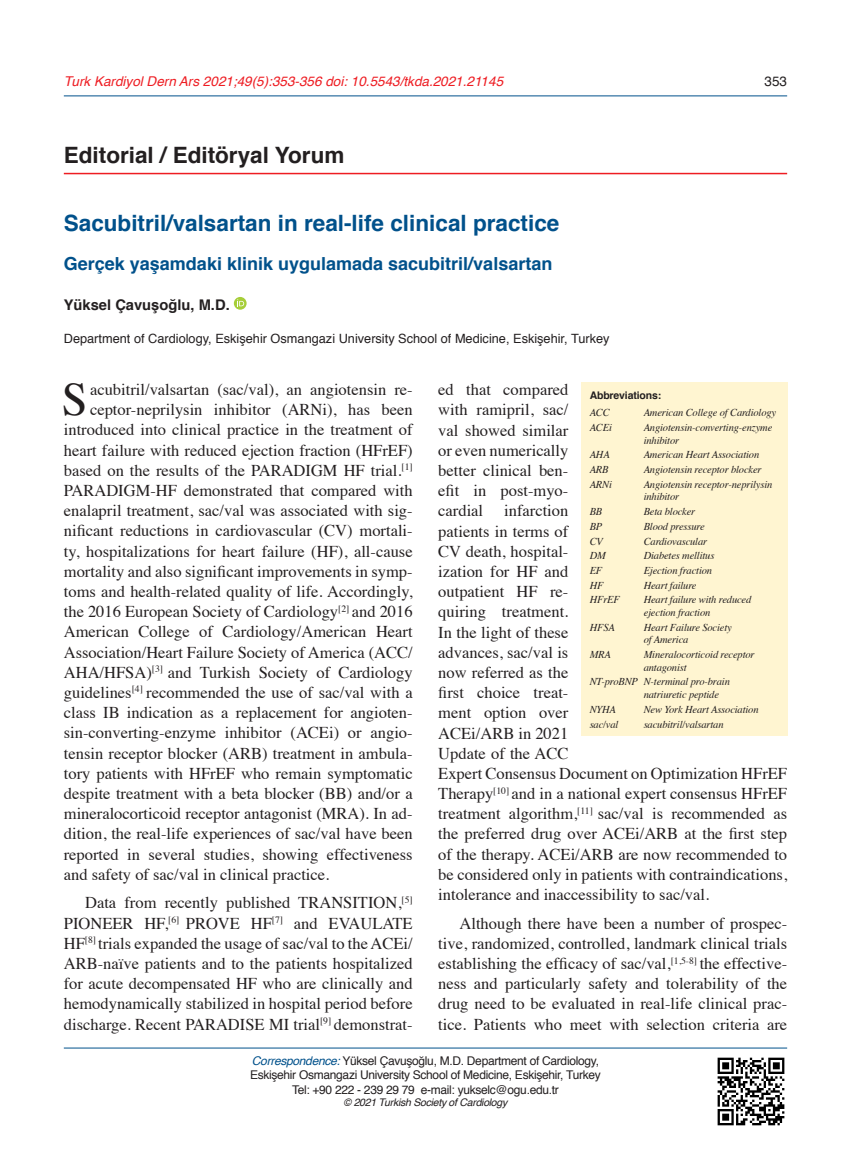
<style>
.page{position:relative;width:851px;height:1170px;background:#fff}
.page>*{position:absolute;margin:0;border:0;box-sizing:border-box;transform-origin:0 0}
.t1{font:46.5px "Times";color:#231f20}
.t2{font:700 22.5px "Helvetica";color:#01518b}
.t3{font:700 22.5px "Helvetica";color:#231f20}
.t4{font:700 18px "Helvetica";color:#01518b}
.t5{font:16.5px/20.2px "Times";color:#231f20;text-align:justify}
.t6{font:700 14.7px "Helvetica";color:#231f20}
.t7{font:italic 13.5px "Helvetica";color:#ee1d23}
.t8{font:13.5px "Helvetica";color:#231f20}
.t9{font:12.75px "Helvetica";color:#231f20}
.t10{font:12px "Helvetica";letter-spacing:-.025em;color:#231f20}
.t11{font:italic 10.5px/12.6px "Times";letter-spacing:-.015em;color:#231f20}
.t12{font:italic 10.5px "Helvetica";letter-spacing:-.025em;color:#231f20}
.t13{font:700 10.5px "Helvetica";letter-spacing:-.015em;color:#231f20}
.s1{font-style:italic;color:#01518b}
</style>
<div class="page">
<hr style="left:64px;top:96px;width:723px;height:1px;background:#01518b">
<svg style="left:234px;top:297px;width:12px;height:13px"></svg>
<svg style="left:237px;top:299px;width:7px;height:7px"></svg>
<hr style="left:64px;top:1047px;width:723px;height:1px;background:#01518b">
<div style="left:581px;top:383px;width:206px;height:353px;background:#fff5d1"></div>
<img style="left:717px;top:1057px;width:68px;height:69px">
<hr style="left:64px;top:173px;width:723px;height:1px;background:#ee1d23">
<p class="t7" style="left:64px;top:71px;width:441px">Turk Kardiyol Dern Ars 2021;49(5):353-356 doi: 10.5543/tkda.2021.21145</p>
<p class="t3" style="left:64px;top:137px;width:282px">Editorial / Editöryal Yorum</p>
<p class="t2" style="left:64px;top:205px;width:497px">Sacubitril/valsartan in real-life clinical practice</p>
<p class="t4" style="left:64px;top:249px;width:490px">Gerçek yaşamdaki klinik uygulamada sacubitril/valsartan</p>
<p class="t6" style="left:64px;top:292px;width:167px">Yüksel Çavuşoğlu, M.D.</p>
<p class="t9" style="left:64px;top:328px;width:547px">Department of Cardiology, Eskişehir Osmangazi University School of Medicine, Eskişehir, Turkey</p>
<p class="t8" style="left:764px;top:71px;width:24px">353</p>
<p class="t1" style="left:62px;top:356px;width:27px">S</p>
<p class="t5" style="left:90px;top:378px;width:324px">acubitril/valsartan (sac/val), an angiotensin re-</p>
<p class="t5" style="left:90px;top:398px;width:324px">ceptor-neprilysin inhibitor (ARNi), has been</p>
<p class="t5" style="left:64px;top:418px;width:350px">introduced into clinical practice in the treatment of</p>
<p class="t5" style="left:64px;top:438px;width:350px">heart failure with reduced ejection fraction (HFrEF)</p>
<p class="t5" style="left:64px;top:458px;width:350px">based on the results of the PARADIGM HF trial.<sup>[1]</sup></p>
<p class="t5" style="left:64px;top:479px;width:350px">PARADIGM-HF demonstrated that compared with</p>
<p class="t5" style="left:64px;top:499px;width:350px">enalapril treatment, sac/val was associated with sig-</p>
<p class="t5" style="left:64px;top:519px;width:350px">nificant reductions in cardiovascular (CV) mortali-</p>
<p class="t5" style="left:64px;top:539px;width:350px">ty, hospitalizations for heart failure (HF), all-cause</p>
<p class="t5" style="left:64px;top:559px;width:350px">mortality and also significant improvements in symp-</p>
<p class="t5" style="left:64px;top:579px;width:350px">toms and health-related quality of life. Accordingly,</p>
<p class="t5" style="left:64px;top:600px;width:350px">the 2016 European Society of Cardiology<sup>[2]</sup> and 2016</p>
<p class="t5" style="left:64px;top:620px;width:350px">American College of Cardiology/American Heart</p>
<p class="t5" style="left:64px;top:640px;width:350px">Association/Heart Failure Society of America (ACC/</p>
<p class="t5" style="left:64px;top:660px;width:350px">AHA/HFSA)<sup>[3]</sup> and Turkish Society of Cardiology</p>
<p class="t5" style="left:64px;top:680px;width:350px">guidelines<sup>[4]</sup> recommended the use of sac/val with a</p>
<p class="t5" style="left:64px;top:701px;width:350px">class IB indication as a replacement for angioten-</p>
<p class="t5" style="left:64px;top:721px;width:350px">sin-converting-enzyme inhibitor (ACEi) or angio-</p>
<p class="t5" style="left:64px;top:741px;width:350px">tensin receptor blocker (ARB) treatment in ambula-</p>
<p class="t5" style="left:64px;top:761px;width:350px">tory patients with HFrEF who remain symptomatic</p>
<p class="t5" style="left:64px;top:781px;width:350px">despite treatment with a beta blocker (BB) and/or a</p>
<p class="t5" style="left:64px;top:802px;width:350px">mineralocorticoid receptor antagonist (MRA). In ad-</p>
<p class="t5" style="left:64px;top:822px;width:350px">dition, the real-life experiences of sac/val have been</p>
<p class="t5" style="left:64px;top:842px;width:350px">reported in several studies, showing effectiveness</p>
<p class="t5" style="left:64px;top:862px;width:267px">and safety of sac/val in clinical practice.</p>
<p class="t5" style="left:64px;top:891px;width:350px;text-indent:21px">Data from recently published TRANSITION,<sup>[5] </sup>PIONEER HF,<sup>[6]</sup> PROVE HF<sup>[7]</sup> and EVAULATE HF<sup>[8]</sup> trials expanded the usage of sac/val to the ACEi/ ARB-naïve patients and to the patients hospitalized for acute decompensated HF who are clinically and hemodynamically stabilized in hospital period before discharge. Recent PARADISE MI trial<sup>[9]</sup> demonstrat-</p>
<p class="t5" style="left:438px;top:378px;width:132px">ed that compared with ramipril, sac/ val showed similar or even numerically better clinical ben&shy;efit in post-myo&shy;cardial</p>
<p class="t13" style="left:589px;top:387px;width:73px">Abbreviations:</p>
<p class="t11" style="left:589px;top:405px;width:22px">ACC</p>
<p class="t11" style="left:643px;top:405px;width:134px">American College of Cardiology</p>
<p class="t11" style="left:589px;top:420px;width:24px">ACEi</p>
<p class="t11" style="left:643px;top:420px;width:130px">Angiotensin-converting-enzyme inhibitor</p>
<p class="t11" style="left:589px;top:448px;width:22px">AHA</p>
<p class="t11" style="left:643px;top:448px;width:117px">American Heart Association</p>
<p class="t11" style="left:589px;top:462px;width:20px">ARB</p>
<p class="t11" style="left:643px;top:462px;width:119px">Angiotensin receptor blocker</p>
<p class="t11" style="left:589px;top:477px;width:24px">ARNi</p>
<p class="t11" style="left:643px;top:477px;width:130px">Angiotensin receptor-neprilysin inhibitor</p>
<p class="t11" style="left:589px;top:504px;width:14px">BB</p>
<p class="t11" style="left:643px;top:504px;width:53px">Beta blocker</p>
<p class="t11" style="left:589px;top:519px;width:14px">BP</p>
<p class="t11" style="left:643px;top:519px;width:63px">Blood pressure</p>
<p class="t11" style="left:589px;top:534px;width:15px">CV</p>
<p class="t11" style="left:643px;top:534px;width:65px">Cardiovascular</p>
<p class="t11" style="left:589px;top:548px;width:18px">DM</p>
<p class="t11" style="left:643px;top:548px;width:72px">Diabetes mellitus</p>
<p class="t11" style="left:589px;top:563px;width:14px">EF</p>
<p class="t11" style="left:643px;top:563px;width:70px">Ejection fraction</p>
<p class="t11" style="left:589px;top:578px;width:15px">HF</p>
<p class="t11" style="left:643px;top:578px;width:54px">Heart failure</p>
<p class="t11" style="left:589px;top:593px;width:32px">HFrEF</p>
<p class="t11" style="left:643px;top:593px;width:109px">Heart failure with reduced ejection fraction</p>
<p class="t11" style="left:589px;top:620px;width:27px">HFSA</p>
<p class="t11" style="left:643px;top:620px;width:90px">Heart Failure Society of America</p>
<p class="t11" style="left:589px;top:647px;width:23px">MRA</p>
<p class="t11" style="left:643px;top:647px;width:112px">Mineralocorticoid receptor antagonist</p>
<p class="t11" style="left:643px;top:675px;width:88px;text-indent:-54px">NT-proBNP N-terminal pro-brain natriuretic peptide</p>
<p class="t11" style="left:589px;top:702px;width:28px">NYHA</p>
<p class="t11" style="left:643px;top:702px;width:116px">New York Heart Association</p>
<p class="t11" style="left:589px;top:717px;width:30px">sac/val</p>
<p class="t11" style="left:643px;top:717px;width:81px">sacubitril/valsartan</p>
<p class="t5" style="left:438px;top:499px;width:350px;text-align:left;text-indent:66px">infarction<br>patients in terms of<br>CV death, hospital-<br>ization for HF and<br>outpatient HF re-<br>quiring treatment.<br>In the light of these<br>advances, sac/val is<br>now referred as the<br>first choice treat-<br>ment option over<br>ACEi/ARB in 2021<br>Update of the ACC<br>Expert Consensus Document on Optimization HFrEF<br>Therapy<sup>[10]</sup> and in a national expert consensus HFrEF treatment algorithm,<sup>[11]</sup> sac/val is recommended as the preferred drug over ACEi/ARB at the first step of the therapy. ACEi/ARB are now recommended to be considered only in patients with contraindications, intolerance and inaccessibility to sac/val.</p>
<p class="t5" style="left:438px;top:911px;width:350px;text-indent:21px">Although there have been a number of prospec&shy;tive, randomized, controlled, landmark clinical trials establishing the efficacy of sac/val,<sup>[1,5-8]</sup> the effective&shy;ness and particularly safety and tolerability of the drug need to be evaluated in real-life clinical prac&shy;tice. Patients who meet with selection criteria are</p>
<p class="t10" style="left:252px;top:1051px;width:348px"><span class="s1">Correspondence:</span> Yüksel Çavuşoğlu, M.D. Department of Cardiology,</p>
<p class="t10" style="left:250px;top:1065px;width:352px">Eskişehir Osmangazi University School of Medicine, Eskişehir, Turkey</p>
<p class="t10" style="left:292px;top:1079px;width:268px">Tel: +90 222 - 239 29 79 e-mail: yukselc@ogu.edu.tr</p>
<p class="t12" style="left:343px;top:1094px;width:165px">© 2021 Turkish Society of Cardiology</p>
</div>
